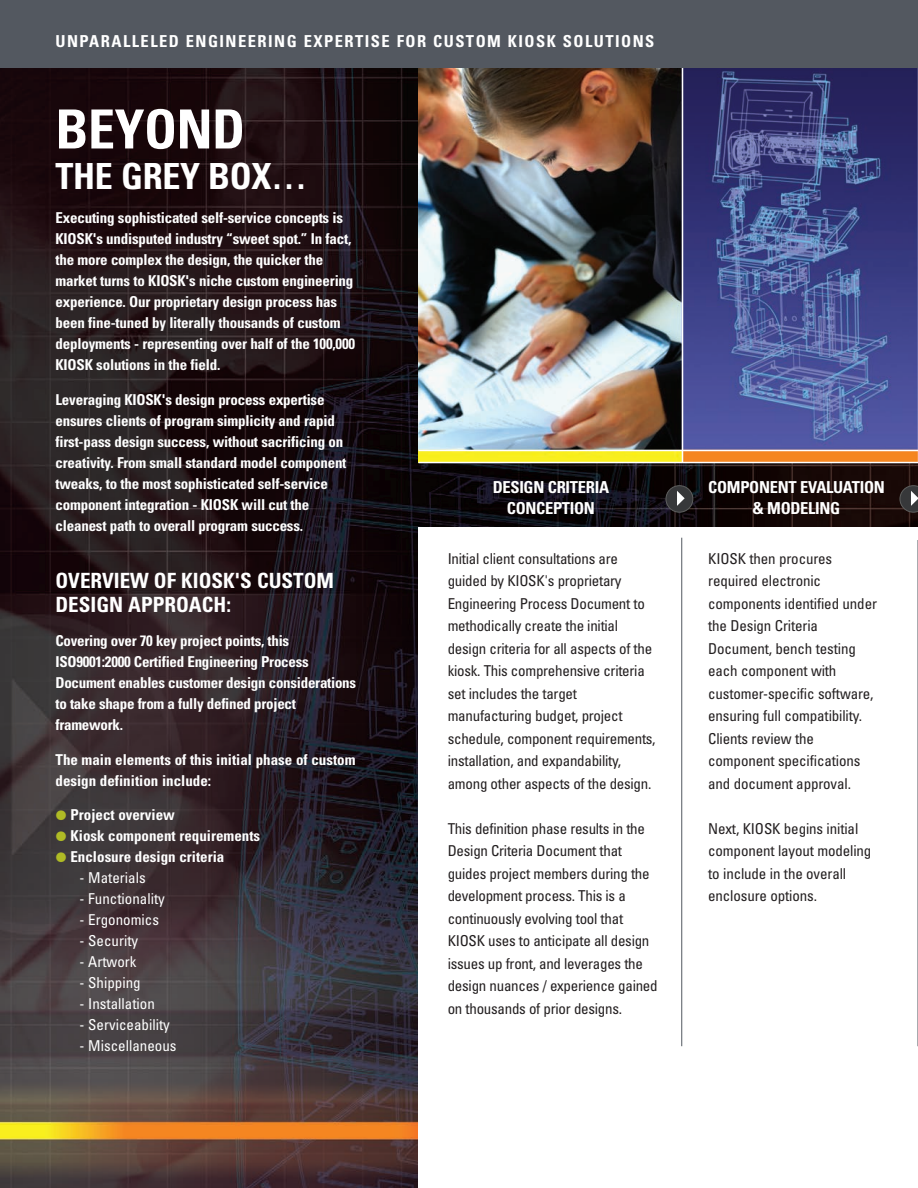
<style>
.page{position:relative;width:918px;height:1188px;background:#fff}
.page>*{position:absolute;margin:0;border:0;box-sizing:border-box;transform-origin:0 0}
.t1{font:700 condensed 54px "Univers";letter-spacing:-.01em;color:#fff}
.t2{font:700 condensed 36px "Univers";letter-spacing:-.01em;color:#fff}
.t3{font:700 condensed 21px/24px "Univers";color:#fff}
.t4{font:700 condensed 16.5px "Univers";letter-spacing:.09em;color:#fff}
.t5{font:700 condensed 16.5px/21px "Univers";letter-spacing:-.02em;color:#fff;text-align:center}
.t6{font:700 condensed 15px/21px "Univers";letter-spacing:-.015em;color:#fff}
.t7{font:condensed 15px/22.5px "Univers";letter-spacing:-.02em;color:#231f20}
.t8{font:condensed 15px "Univers";color:#fff}
.s1{font-size:27px;color:#afbb25}
</style>
<div class="page">
<img style="left:0;top:68px;width:918px;height:1120px">
<img style="left:418px;top:68px;width:499px;height:394px">
<div style="left:418px;top:528px;width:500px;height:660px;background:#fff"></div>
<hr style="left:681px;top:538px;width:1px;height:508px;background:#535860">
<hr style="left:917px;top:540px;width:1px;height:506px;background:#535860">
<div style="left:666px;top:486px;width:27px;height:26px;background:#37383a;border-radius:50%"></div>
<div style="left:666px;top:485px;width:27px;height:28px;border:1px solid #5e5f5e;border-radius:50%"></div>
<svg style="left:677px;top:491px;width:8px;height:15px"></svg>
<svg style="left:900px;top:485px;width:18px;height:28px"></svg>
<hr style="left:682px;top:67px;width:1px;height:395px;background:#fff">
<hr style="left:917px;top:65px;width:1px;height:397px;background:#fff">
<hr style="left:419px;top:462px;width:499px;height:1px;background:#fff">
<hr style="left:419px;top:450px;width:499px;height:1px;background:#fff">
<div style="left:0;top:0;width:918px;height:68px;background:#535860"></div>
<p class="t4" style="left:56px;top:35px;width:600px">UNPARALLELED ENGINEERING EXPERTISE FOR CUSTOM KIOSK SOLUTIONS</p>
<h1 class="t1" style="left:56px;top:109px;width:191px">BEYOND</h1>
<h2 class="t2" style="left:56px;top:163px;width:253px">THE GREY BOX…</h2>
<p class="t6" style="left:56px;top:209px;width:301px">Executing sophisticated self-service concepts is KIOSK's undisputed industry “sweet spot.” In fact, the more complex the design, the quicker the market turns to KIOSK's niche custom engineering experience. Our proprietary design process has been fine-tuned by literally thousands of custom deployments - representing over half of the 100,000<br>KIOSK solutions in the field.</p>
<p class="t6" style="left:56px;top:390px;width:292px">Leveraging KIOSK's design process expertise ensures clients of program simplicity and rapid first-pass design success, without sacrificing on creativity. From small standard model component tweaks, to the most sophisticated self-service component integration - KIOSK will cut the cleanest path to overall program success.</p>
<h3 class="t3" style="left:56px;top:570px;width:280px">OVERVIEW OF KIOSK'S CUSTOM<br>DESIGN APPROACH:</h3>
<p class="t6" style="left:56px;top:632px;width:302px">Covering over 70 key project points, this ISO9001:2000 Certified Engineering Process Document enables customer design considerations to take shape from a fully defined project framework.</p>
<p class="t6" style="left:56px;top:750px;width:302px">The main elements of this initial phase of custom design definition include:</p>
<p class="t6" style="left:56px;top:806px;width:121px"><span class="s1">•</span> Project overview</p>
<p class="t6" style="left:56px;top:827px;width:206px"><span class="s1">•</span> Kiosk component requirements</p>
<p class="t6" style="left:56px;top:848px;width:170px"><span class="s1">•</span> Enclosure design criteria</p>
<p class="t8" style="left:80px;top:873px;width:68px">- Materials</p>
<p class="t8" style="left:80px;top:894px;width:87px">- Functionality</p>
<p class="t8" style="left:80px;top:915px;width:81px">- Ergonomics</p>
<p class="t8" style="left:80px;top:936px;width:60px">- Security</p>
<p class="t8" style="left:80px;top:957px;width:58px">- Artwork</p>
<p class="t8" style="left:80px;top:978px;width:63px">- Shipping</p>
<p class="t8" style="left:80px;top:999px;width:77px">- Installation</p>
<p class="t8" style="left:80px;top:1020px;width:92px">- Serviceability</p>
<p class="t8" style="left:80px;top:1041px;width:98px">- Miscellaneous</p>
<p class="t5" style="left:493px;top:478px;width:118px">DESIGN CRITERIA<br>CONCEPTION</p>
<p class="t7" style="left:448px;top:548px;width:209px">Initial client consultations are guided by KIOSK's proprietary Engineering Process Document to methodically create the initial design criteria for all aspects of the kiosk. This comprehensive criteria set includes the target manufacturing budget, project schedule, component requirements, installation, and expandability, among other aspects of the design.</p>
<p class="t7" style="left:448px;top:818px;width:211px">This definition phase results in the Design Criteria Document that guides project members during the development process. This is a continuously evolving tool that KIOSK uses to anticipate all design issues up front, and leverages the design nuances / experience gained on thousands of prior designs.</p>
<p class="t5" style="left:708px;top:478px;width:178px">COMPONENT EVALUATION &amp; MODELING</p>
<p class="t7" style="left:708px;top:548px;width:170px">KIOSK then procures required electronic components identified under the Design Criteria<br>Document, bench testing each component with customer-specific software, ensuring full compatibility.<br>Clients review the component specifications and document approval.</p>
<p class="t7" style="left:708px;top:818px;width:165px">Next, KIOSK begins initial component layout modeling to include in the overall enclosure options.</p>
</div>
